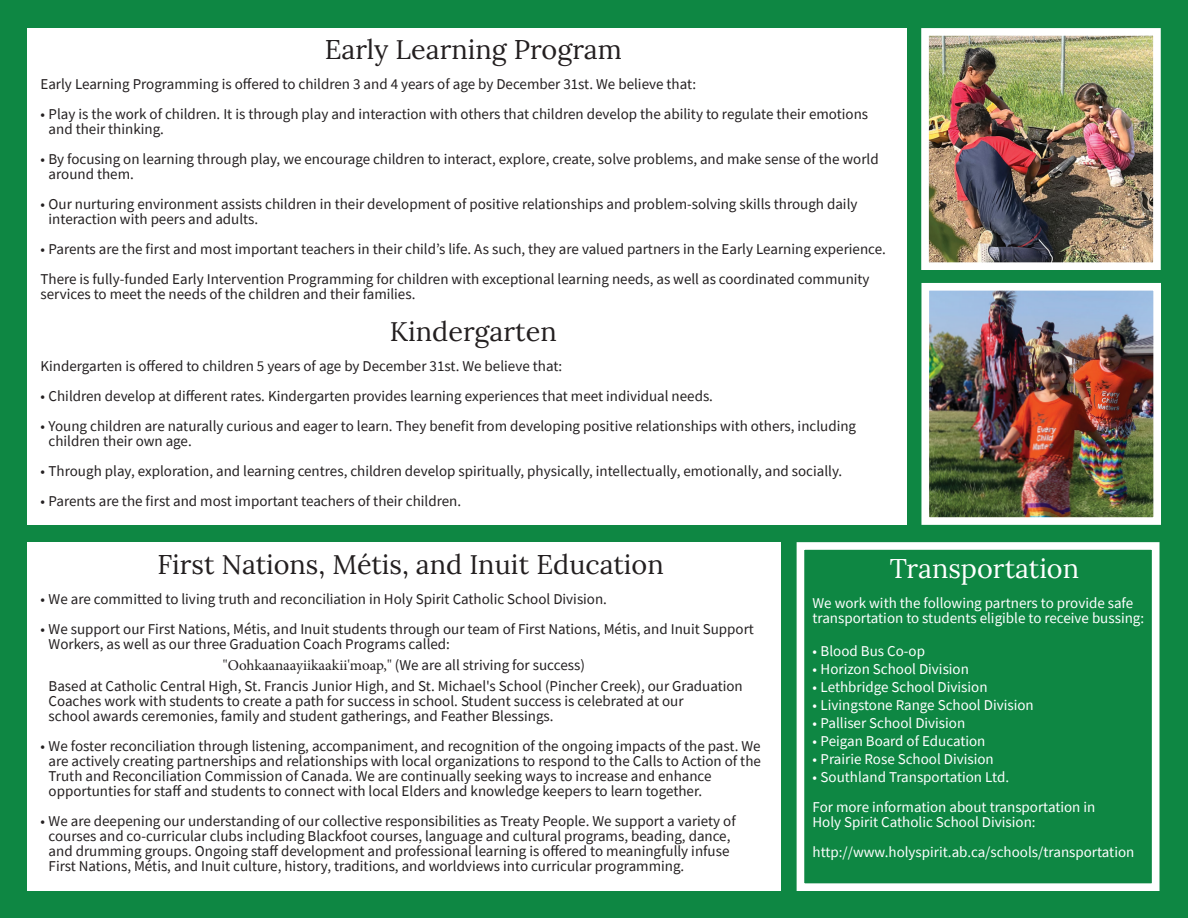
<style>
.page{position:relative;width:1188px;height:918px;background:#0e8743}
.page>*{position:absolute;margin:0;border:0;box-sizing:border-box;transform-origin:0 0}
.t1{font:27px "Lora";color:#231f20}
.t2{font:27px "Lora";color:#fff}
.t3{font:15px/15px "Source Sans Pro";color:#231f20}
.t4{font:15px/30px "Source Sans Pro";color:#fff}
.s1{font-family:"Minion Pro"}
</style>
<div class="page">
<div style="left:27px;top:29px;width:879px;height:496px;background:#fff"></div>
<img style="left:930px;top:292px;width:222px;height:224px">
<div style="left:921px;top:283px;width:240px;height:242px;border:8px solid #fff"></div>
<img style="left:930px;top:37px;width:222px;height:224px">
<div style="left:921px;top:28px;width:240px;height:242px;border:8px solid #fff"></div>
<div style="left:27px;top:542px;width:754px;height:349px;background:#fff"></div>
<div style="left:797px;top:542px;width:363px;height:349px;border:8px solid #fff"></div>
<p class="t1" style="left:325px;top:29px;width:299px">Early Learning Program</p>
<p class="t3" style="left:40px;top:76px;width:657px">Early Learning Programming is offered to children 3 and 4 years of age by December 31st. We believe that:</p>
<p class="t3" style="left:40px;top:106px;width:829px">• Play is the work of children. It is through play and interaction with others that children develop the ability to regulate their emotions</p>
<p class="t3" style="left:49px;top:121px;width:117px">and their thinking.</p>
<p class="t3" style="left:40px;top:151px;width:840px">• By focusing on learning through play, we encourage children to interact, explore, create, solve problems, and make sense of the world</p>
<p class="t3" style="left:49px;top:166px;width:87px">around them.</p>
<p class="t3" style="left:40px;top:196px;width:819px">• Our nurturing environment assists children in their development of positive relationships and problem-solving skills through daily</p>
<p class="t3" style="left:49px;top:211px;width:211px">interaction with peers and adults.</p>
<p class="t3" style="left:40px;top:241px;width:847px">• Parents are the first and most important teachers in their child’s life. As such, they are valued partners in the Early Learning experience.</p>
<p class="t3" style="left:40px;top:271px;width:831px">There is fully-funded Early Intervention Programming for children with exceptional learning needs, as well as coordinated community</p>
<p class="t3" style="left:40px;top:286px;width:376px">services to meet the needs of the children and their families.</p>
<p class="t1" style="left:390px;top:311px;width:168px">Kindergarten</p>
<p class="t3" style="left:40px;top:358px;width:523px">Kindergarten is offered to children 5 years of age by December 31st. We believe that:</p>
<p class="t3" style="left:40px;top:388px;width:674px">• Children develop at different rates. Kindergarten provides learning experiences that meet individual needs.</p>
<p class="t3" style="left:40px;top:418px;width:817px">• Young children are naturally curious and eager to learn. They benefit from developing positive relationships with others, including</p>
<p class="t3" style="left:49px;top:433px;width:145px">children their own age.</p>
<p class="t3" style="left:40px;top:463px;width:803px">• Through play, exploration, and learning centres, children develop spiritually, physically, intellectually, emotionally, and socially.</p>
<p class="t3" style="left:40px;top:493px;width:422px">• Parents are the first and most important teachers of their children.</p>
<p class="t1" style="left:158px;top:544px;width:508px">First Nations, Métis, and Inuit Education</p>
<p class="t3" style="left:40px;top:591px;width:568px">• We are committed to living truth and reconciliation in Holy Spirit Catholic School Division.</p>
<p class="t3" style="left:40px;top:621px;width:715px">• We support our First Nations, Métis, and Inuit students through our team of First Nations, Métis, and Inuit Support</p>
<p class="t3" style="left:49px;top:636px;width:403px">Workers, as well as our three Graduation Coach Programs called:</p>
<p class="t3" style="left:223px;top:657px;width:363px"><span class="s1">"Oohkaanaayiikaakii'moap,"</span> (We are all striving for success)</p>
<p class="t3" style="left:49px;top:678px;width:696px">Based at Catholic Central High, St. Francis Junior High, and St. Michael's School (Pincher Creek), our Graduation<br>Coaches work with students to create a path for success in school. Student success is celebrated at our</p>
<p class="t3" style="left:49px;top:708px;width:506px">school awards ceremonies, family and student gatherings, and Feather Blessings.</p>
<p class="t3" style="left:40px;top:738px;width:722px">• We foster reconciliation through listening, accompaniment, and recognition of the ongoing impacts of the past. We</p>
<p class="t3" style="left:49px;top:753px;width:714px">are actively creating partnerships and relationships with local organizations to respond to the Calls to Action of the</p>
<p class="t3" style="left:49px;top:768px;width:664px">Truth and Reconciliation Commission of Canada. We are continually seeking ways to increase and enhance</p>
<p class="t3" style="left:49px;top:783px;width:655px">opportunties for staff and students to connect with local Elders and knowledge keepers to learn together.</p>
<p class="t3" style="left:40px;top:813px;width:697px">• We are deepening our understanding of our collective responsibilities as Treaty People. We support a variety of</p>
<p class="t3" style="left:49px;top:828px;width:683px">courses and co-curricular clubs including Blackfoot courses, language and cultural programs, beading, dance,</p>
<p class="t3" style="left:49px;top:843px;width:682px">and drumming groups. Ongoing staff development and professional learning is offered to meaningfully infuse</p>
<p class="t3" style="left:49px;top:858px;width:637px">First Nations, Métis, and Inuit culture, history, traditions, and worldviews into curricular programming.</p>
<p class="t2" style="left:890px;top:548px;width:191px">Transportation</p>
<p class="t4" style="left:813px;top:595px;width:333px;line-height:15px">We work with the following partners to provide safe transportation to students eligible to receive bussing:</p>
<p class="t4" style="left:813px;top:636px;width:114px">• Blood Bus Co-op</p>
<p class="t4" style="left:813px;top:654px;width:158px">• Horizon School Division</p>
<p class="t4" style="left:813px;top:672px;width:177px">• Lethbridge School Division</p>
<p class="t4" style="left:813px;top:690px;width:223px">• Livingstone Range School Division</p>
<p class="t4" style="left:813px;top:708px;width:154px">• Palliser School Division</p>
<p class="t4" style="left:813px;top:726px;width:175px">• Peigan Board of Education</p>
<p class="t4" style="left:813px;top:744px;width:183px">• Prairie Rose School Division</p>
<p class="t4" style="left:813px;top:762px;width:284px">• Southland Transportation Ltd.<br>For more information about transportation in</p>
<p class="t4" style="left:813px;top:807px;width:323px">Holy Spirit Catholic School Division: http://www.holyspirit.ab.ca/schools/transportation</p>
</div>
